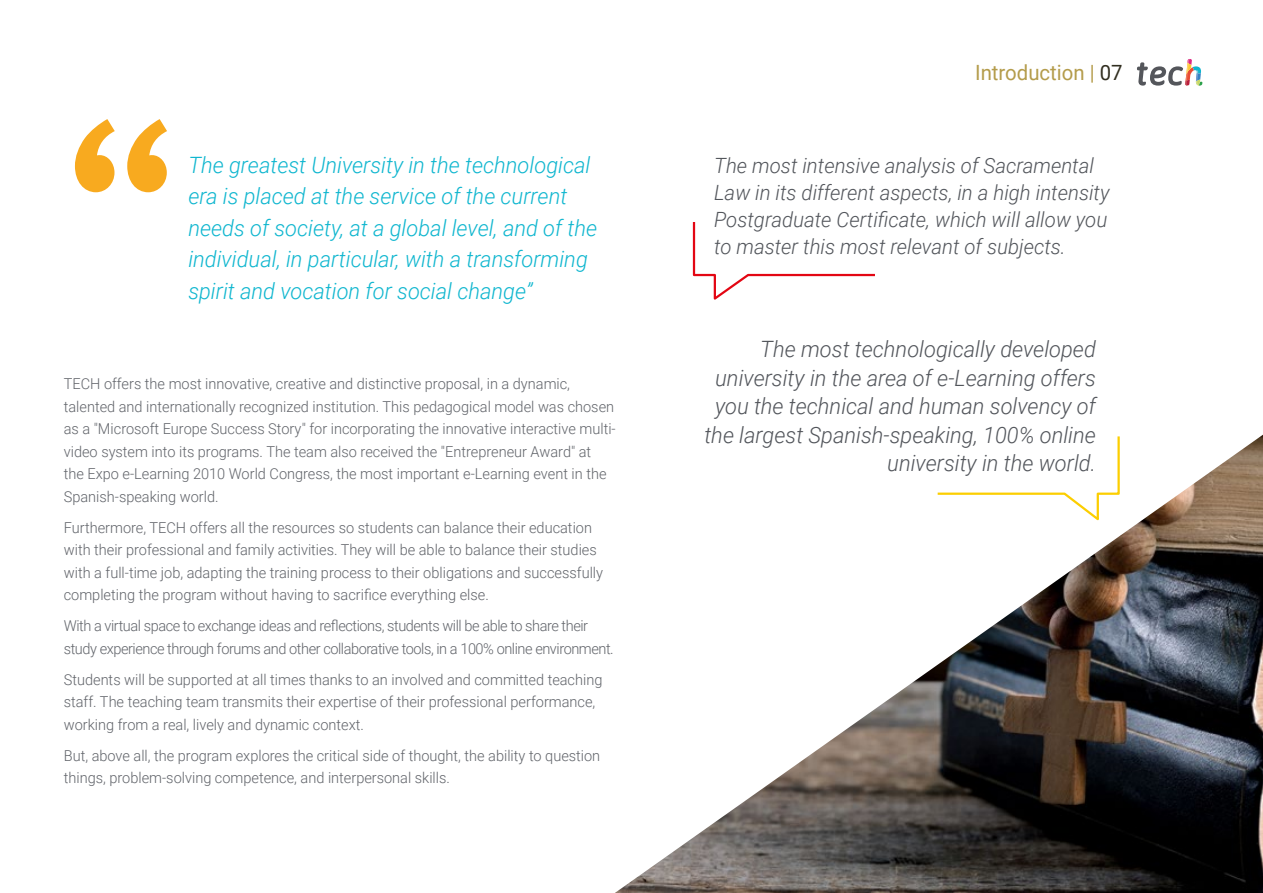
<style>
.page{position:relative;width:1263px;height:893px;background:#fff}
.page>*{position:absolute;margin:0;border:0;box-sizing:border-box;transform-origin:0 0}
.t1{font:italic 300 22.5px/31.5px "Roboto";color:#0fb6cf}
.t2{font:italic 300 22.5px/28.5px "Roboto";color:#52555b;text-align:right}
.t3{font:italic 300 21px/27px "Roboto";color:#52555b}
.t4{font:21px "Roboto";color:#b49c4b}
.t5{font:300 15px/22.5px "Roboto";color:#61646a}
.t6{font:300 15px/22.5px "Roboto";letter-spacing:-.03em;color:#61646a}
.s1{color:#312e20}
</style>
<div class="page">
<svg style="left:75px;top:119px;width:92px;height:73px"></svg>
<img style="left:615px;top:435px;width:648px;height:458px">
<svg style="left:935px;top:435px;width:186px;height:89px"></svg>
<svg style="left:692px;top:222px;width:183px;height:78px"></svg>
<svg style="left:1137px;top:59px;width:65px;height:27px"></svg>
<h1 class="t1" style="left:188px;top:148px;width:410px">The greatest University in the technological era is placed at the service of the current needs of society, at a global level, and of the individual, in particular, with a transforming spirit and vocation for social change”</h1>
<p class="t5" style="left:64px;top:372px;width:553px">TECH offers the most innovative, creative and distinctive proposal, in a dynamic, talented and internationally recognized institution. This pedagogical model was chosen as a "Microsoft Europe Success Story" for incorporating the innovative interactive multi&shy;video system into its programs. The team also received the "Entrepreneur Award" at<br>the Expo e-Learning 2010 World Congress, the most important e-Learning event in the Spanish-speaking world.</p>
<p class="t5" style="left:64px;top:516px;width:541px">Furthermore, TECH offers all the resources so students can balance their education with their professional and family activities. They will be able to balance their studies with a full-time job, adapting the training process to their obligations and successfully completing the program without having to sacrifice everything else.</p>
<p class="t6" style="left:64px;top:614px;width:551px">With a virtual space to exchange ideas and reflections, students will be able to share their study experience through forums and other collaborative tools, in a 100% online environment.</p>
<p class="t5" style="left:64px;top:668px;width:540px">Students will be supported at all times thanks to an involved and committed teaching staff. The teaching team transmits their expertise of their professional performance, working from a real, lively and dynamic context.</p>
<p class="t5" style="left:64px;top:744px;width:538px">But, above all, the program explores the critical side of thought, the ability to question things, problem-solving competence, and interpersonal skills.</p>
<h2 class="t4" style="left:975px;top:57px;width:149px">Introduction | <span class="s1">07</span></h2>
<h2 class="t3" style="left:714px;top:151px;width:397px">The most intensive analysis of Sacramental Law in its different aspects, in a high intensity Postgraduate Certificate, which will allow you to master this most relevant of subjects.</h2>
<h1 class="t2" style="left:704px;top:334px;width:393px">The most technologically developed university in the area of e-Learning offers you the technical and human solvency of the largest Spanish-speaking, 100% online university in the world.</h1>
</div>
